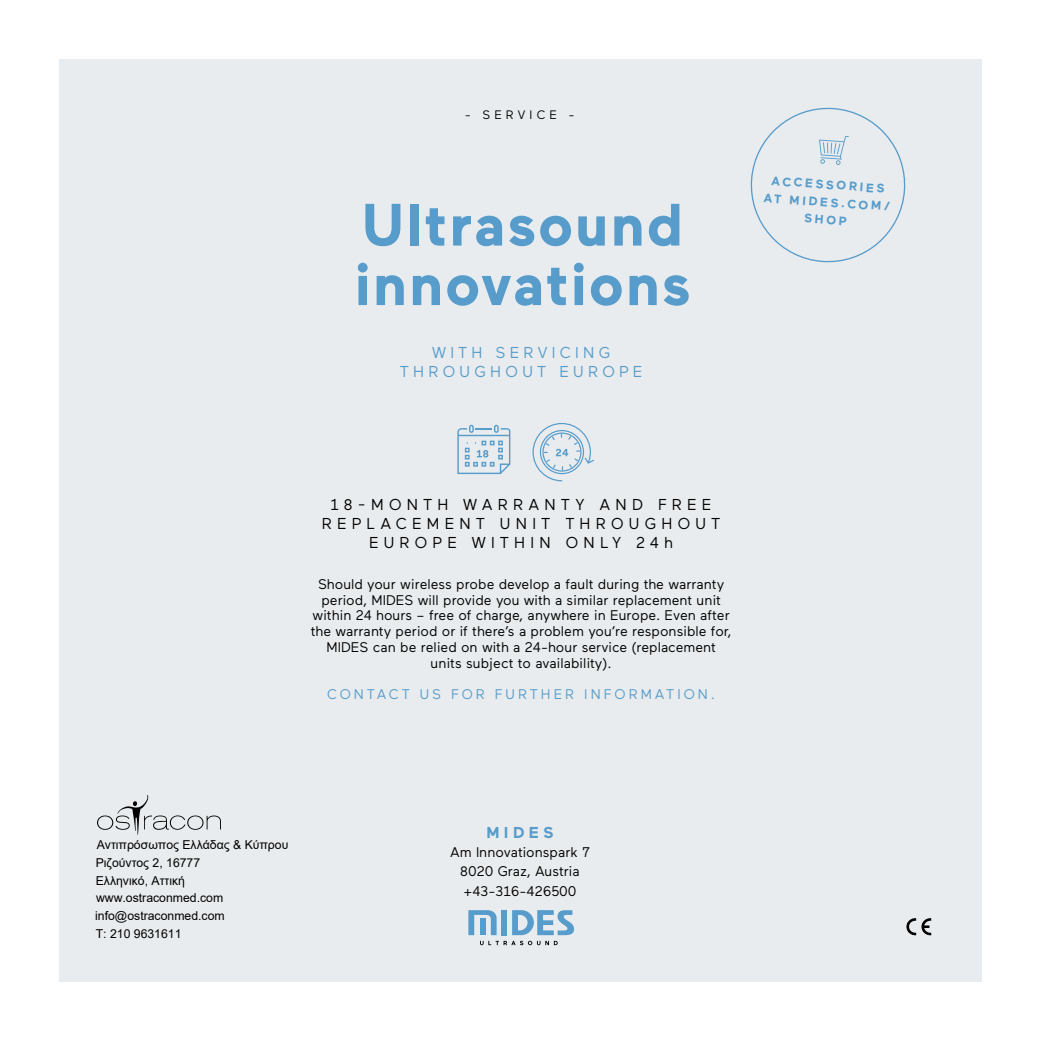
<style>
.page{position:relative;width:1042px;height:1042px;background:#fff}
.page>*{position:absolute;margin:0;border:0;box-sizing:border-box;transform-origin:0 0}
.t1{font:700 59.5px/59.5px "Maax";letter-spacing:.035em;color:#579ccb}
.t2{font:15.75px/19.2px "Maax";letter-spacing:.325em;color:#000;text-align:center}
.t3{font:15.75px/19.2px "Maax";letter-spacing:.27em;color:#579ccb;text-align:center}
.t4{font:700 15.75px "Maax";letter-spacing:.28em;color:#579ccb}
.t5{font:14px/15.8px "Maax";color:#000;text-align:center}
.t6{font:14px "Maax";letter-spacing:.21em;color:#579ccb}
.t7{font:12.25px/17.7px "Arial";color:#000}
.t8{font:700 12.25px/17.5px "Maax";color:#579ccb;text-align:center}
.t9{font:12.25px "Maax";letter-spacing:.335em;color:#000}
</style>
<div class="page">
<div style="left:60px;top:60px;width:922px;height:922px;background:#e9ecee"></div>
<svg style="left:480px;top:941px;width:78px;height:4px"></svg>
<svg style="left:468px;top:910px;width:28px;height:25px"></svg>
<div style="left:501px;top:910px;width:6px;height:25px;background:#579ccb"></div>
<svg style="left:512px;top:910px;width:62px;height:25px"></svg>
<svg style="left:906px;top:918px;width:25px;height:17px"></svg>
<svg style="left:750px;top:107px;width:156px;height:156px"></svg>
<svg style="left:457px;top:426px;width:53px;height:48px"></svg>
<svg style="left:532px;top:423px;width:62px;height:58px"></svg>
<img style="left:97px;top:795px;width:124px;height:39px">
<p class="t9" style="left:465px;top:108px;width:111px">- SERVICE -</p>
<h1 class="t1" style="left:354px;top:196px;width:338px">Ultrasound innovations</h1>
<p class="t3" style="left:400px;top:343px;width:244px">WITH SERVICING<br>THROUGHOUT EUROPE</p>
<p class="t8" style="left:765px;top:172px;width:128px;rotate:4deg">ACCESSORIES<br>AT MIDES.COM/<br>SHOP</p>
<p class="t2" style="left:322px;top:495px;width:400px">18-MONTH WARRANTY AND FREE<br>REPLACEMENT UNIT THROUGHOUT<br>EUROPE WITHIN ONLY 24h</p>
<p class="t5" style="left:311px;top:576px;width:422px">Should your wireless probe develop a fault during the warranty period, MIDES will provide you with a similar replacement unit within 24 hours – free of charge, anywhere in Europe. Even after the warranty period or if there’s a problem you’re responsible for, MIDES can be relied on with a 24-hour service (replacement units subject to availability).</p>
<p class="t6" style="left:327px;top:687px;width:389px">CONTACT US FOR FURTHER INFORMATION.</p>
<p class="t7" style="left:95px;top:836px;width:195px">Αντιπρόσωπος Ελλάδας &amp; Κύπρου<br>Ριζούντος 2, 16777<br>Ελληνικό, Αττική www.ostraconmed.com info@ostraconmed.com<br>Τ: 210 9631611</p>
<p class="t4" style="left:486px;top:824px;width:69px">MIDES</p>
<p class="t5" style="left:450px;top:843px;width:141px;line-height:19.2px">Am Innovationspark 7<br>8020 Graz, Austria +43-316-426500</p>
</div>
